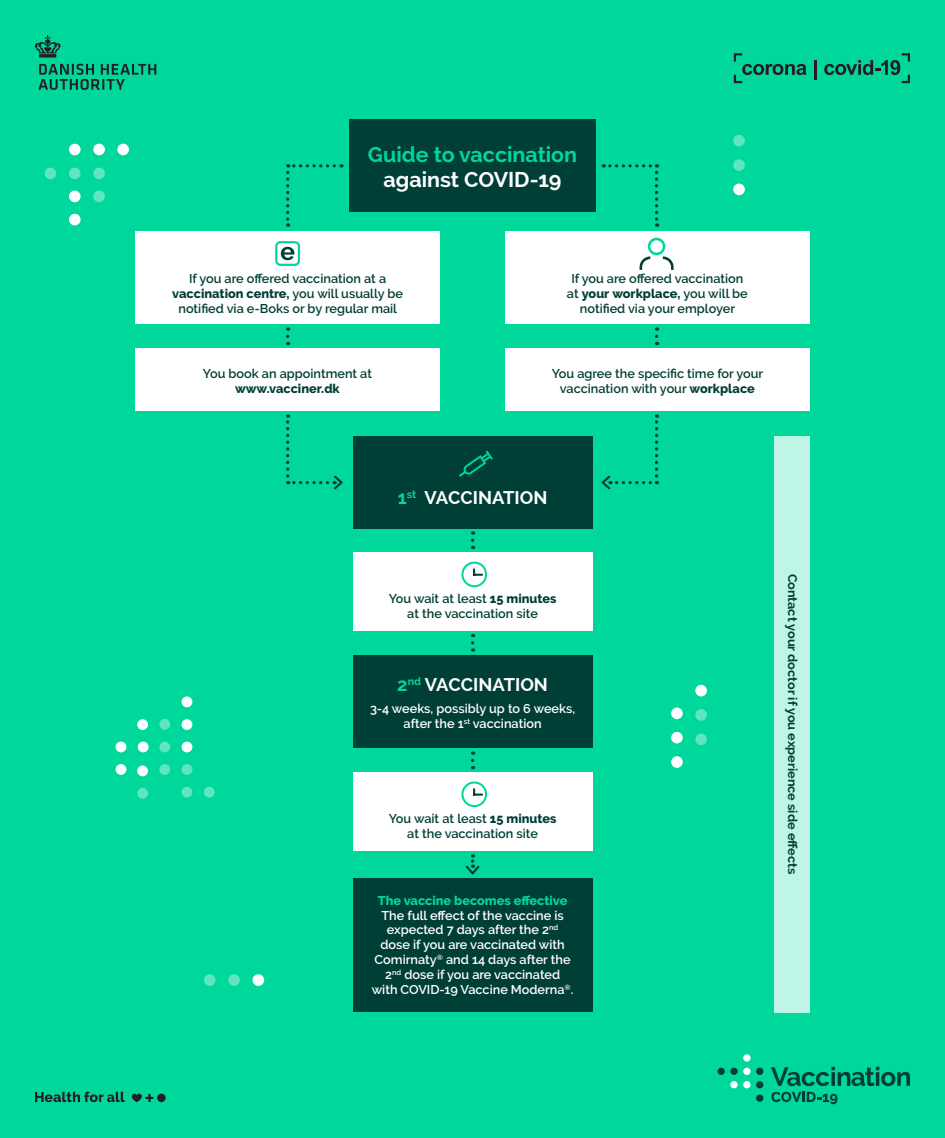
<style>
.page{position:relative;width:945px;height:1138px;background:#00d79b}
.page>*{position:absolute;margin:0;border:0;box-sizing:border-box;transform-origin:0 0}
.t1{font:700 21.44px/25px "Raleway";color:#00d79b;text-align:center}
.t2{font:700 18.38px "Raleway";color:#fff}
.t3{font:600 12.69px/14.9px "Raleway";color:#003f36;text-align:center}
.t4{font:600 12.69px/14.9px "Raleway";color:#fff;text-align:center}
.t5{font:700 12.69px "Raleway";color:#003f36}
.t6{font:800 12.69px "Raleway";color:#00d79b}
.s1{color:#fff}
.s2{font-weight:800}
.s3{color:#00d79b}
</style>
<div class="page">
<div style="left:349px;top:120px;width:247px;height:92px;background:#003f36"></div>
<div style="left:135px;top:348px;width:305px;height:63px;background:#fff"></div>
<div style="left:505px;top:348px;width:305px;height:63px;background:#fff"></div>
<div style="left:774px;top:436px;width:36px;height:576px;background:#bff5e6"></div>
<svg style="left:471px;top:540px;width:3px;height:9px"></svg>
<svg style="left:655px;top:327px;width:3px;height:18px"></svg>
<svg style="left:286px;top:327px;width:3px;height:18px"></svg>
<svg style="left:471px;top:643px;width:3px;height:8px"></svg>
<svg style="left:471px;top:751px;width:3px;height:18px"></svg>
<svg style="left:286px;top:164px;width:48px;height:63px"></svg>
<svg style="left:610px;top:164px;width:48px;height:63px"></svg>
<div style="left:135px;top:232px;width:305px;height:92px;background:#fff"></div>
<div style="left:275px;top:241px;width:25px;height:25px;border:2px solid #00d79b;border-radius:4px"></div>
<svg style="left:281px;top:247px;width:13px;height:13px"></svg>
<div style="left:505px;top:232px;width:305px;height:92px;background:#fff"></div>
<svg style="left:640px;top:238px;width:34px;height:32px"></svg>
<div style="left:353px;top:436px;width:239px;height:92px;background:#003f36"></div>
<svg style="left:459px;top:450px;width:34px;height:27px"></svg>
<div style="left:353px;top:655px;width:239px;height:93px;background:#003f36"></div>
<div style="left:353px;top:553px;width:239px;height:78px;background:#fff"></div>
<svg style="left:461px;top:561px;width:26px;height:26px"></svg>
<div style="left:353px;top:772px;width:239px;height:79px;background:#fff"></div>
<svg style="left:461px;top:781px;width:26px;height:26px"></svg>
<div style="left:353px;top:878px;width:239px;height:134px;background:#003f36"></div>
<svg style="left:465px;top:854px;width:15px;height:21px"></svg>
<svg style="left:286px;top:414px;width:57px;height:76px"></svg>
<svg style="left:601px;top:414px;width:57px;height:76px"></svg>
<div style="left:695px;top:709px;width:12px;height:11px;background:#5fe5c0;border-radius:50%"></div>
<svg style="left:695px;top:733px;width:12px;height:12px"></svg>
<div style="left:695px;top:685px;width:12px;height:11px;background:#fff;border-radius:50%"></div>
<div style="left:671px;top:707px;width:12px;height:12px;background:#fff;border-radius:50%"></div>
<div style="left:671px;top:732px;width:12px;height:11px;background:#fff;border-radius:50%"></div>
<div style="left:671px;top:756px;width:12px;height:12px;background:#fff;border-radius:50%"></div>
<div style="left:733px;top:183px;width:12px;height:12px;background:#fff;border-radius:50%"></div>
<svg style="left:733px;top:159px;width:12px;height:12px"></svg>
<div style="left:733px;top:135px;width:12px;height:11px;background:#5fe5c0;border-radius:50%"></div>
<div style="left:253px;top:974px;width:11px;height:12px;background:#fff;border-radius:50%"></div>
<svg style="left:228px;top:974px;width:12px;height:12px"></svg>
<svg style="left:204px;top:974px;width:12px;height:12px"></svg>
<div style="left:69px;top:144px;width:12px;height:11px;background:#fff;border-radius:50%"></div>
<div style="left:69px;top:191px;width:12px;height:11px;background:#fff;border-radius:50%"></div>
<div style="left:69px;top:214px;width:12px;height:11px;background:#fff;border-radius:50%"></div>
<div style="left:117px;top:144px;width:12px;height:11px;background:#fff;border-radius:50%"></div>
<svg style="left:69px;top:167px;width:12px;height:12px"></svg>
<div style="left:45px;top:167px;width:11px;height:12px;background:#5fe5c0;border-radius:50%"></div>
<svg style="left:93px;top:167px;width:12px;height:12px"></svg>
<div style="left:93px;top:191px;width:12px;height:11px;background:#5fe5c0;border-radius:50%"></div>
<div style="left:93px;top:144px;width:12px;height:11px;background:#fff;border-radius:50%"></div>
<svg style="left:159px;top:741px;width:11px;height:11px"></svg>
<div style="left:137px;top:788px;width:11px;height:10px;background:#5fe5c0;border-radius:50%"></div>
<svg style="left:204px;top:786px;width:11px;height:11px"></svg>
<div style="left:182px;top:786px;width:10px;height:11px;background:#5fe5c0;border-radius:50%"></div>
<div style="left:159px;top:764px;width:11px;height:11px;background:#5fe5c0;border-radius:50%"></div>
<div style="left:159px;top:719px;width:11px;height:10px;background:#5fe5c0;border-radius:50%"></div>
<div style="left:182px;top:764px;width:10px;height:11px;background:#5fe5c0;border-radius:50%"></div>
<div style="left:182px;top:741px;width:10px;height:11px;background:#fff;border-radius:50%"></div>
<div style="left:182px;top:719px;width:10px;height:11px;background:#fff;border-radius:50%"></div>
<div style="left:138px;top:741px;width:11px;height:11px;background:#fff;border-radius:50%"></div>
<div style="left:137px;top:719px;width:11px;height:11px;background:#fff;border-radius:50%"></div>
<div style="left:137px;top:765px;width:11px;height:11px;background:#fff;border-radius:50%"></div>
<div style="left:116px;top:741px;width:10px;height:11px;background:#fff;border-radius:50%"></div>
<div style="left:182px;top:696px;width:10px;height:11px;background:#fff;border-radius:50%"></div>
<div style="left:116px;top:764px;width:10px;height:11px;background:#fff;border-radius:50%"></div>
<svg style="left:35px;top:35px;width:26px;height:23px"></svg>
<svg style="left:38px;top:64px;width:118px;height:26px"></svg>
<svg style="left:734px;top:53px;width:72px;height:30px"></svg>
<svg style="left:814px;top:60px;width:2px;height:19px"></svg>
<svg style="left:824px;top:53px;width:86px;height:30px"></svg>
<svg style="left:132px;top:1093px;width:34px;height:9px"></svg>
<svg style="left:35px;top:1091px;width:90px;height:11px"></svg>
<div style="left:717px;top:1067px;width:8px;height:7px;background:#003f36;border-radius:50%"></div>
<div style="left:743px;top:1081px;width:8px;height:7px;background:#fff;border-radius:50%"></div>
<div style="left:743px;top:1067px;width:8px;height:7px;background:#fff;border-radius:50%"></div>
<div style="left:743px;top:1054px;width:8px;height:7px;background:#fff;border-radius:50%"></div>
<div style="left:756px;top:1067px;width:7px;height:7px;background:#003f36;border-radius:50%"></div>
<div style="left:756px;top:1081px;width:7px;height:7px;background:#003f36;border-radius:50%"></div>
<div style="left:756px;top:1094px;width:7px;height:7px;background:#003f36;border-radius:50%"></div>
<div style="left:730px;top:1067px;width:8px;height:7px;background:#003f36;border-radius:50%"></div>
<div style="left:730px;top:1081px;width:8px;height:7px;background:#fff;border-radius:50%"></div>
<svg style="left:771px;top:1066px;width:139px;height:38px"></svg>
<h1 class="t1" style="left:368px;top:142px;width:211px">Guide to vaccination <span class="s1">against COVID-19</span></h1>
<p class="t3" style="left:172px;top:271px;width:232px">If you are offered vaccination at a <span class="s2">vaccination centre,</span> you will usually be notified via e-Boks or by regular mail</p>
<p class="t3" style="left:203px;top:366px;width:171px">You book an appointment at <span class="s2">www.vacciner.dk</span></p>
<p class="t3" style="left:567px;top:271px;width:182px">If you are offered vaccination at <span class="s2">your workplace,</span> you will be notified via your employer</p>
<p class="t3" style="left:552px;top:366px;width:213px">You agree the specific time for your vaccination with your <span class="s2">workplace</span></p>
<h2 class="t2" style="left:398px;top:487px;width:151px"><span class="s3">1</span><sup>st</sup> VACCINATION</h2>
<p class="t3" style="left:389px;top:591px;width:169px">You wait at least <span class="s2">15 minutes </span>at the vaccination site</p>
<h2 class="t2" style="left:397px;top:673px;width:152px"><span class="s3">2</span><sup>nd</sup> VACCINATION</h2>
<p class="t4" style="left:370px;top:701px;width:207px">3-4 weeks, possibly up to 6 weeks, after the 1<sup>st</sup> vaccination</p>
<p class="t3" style="left:389px;top:811px;width:169px">You wait at least <span class="s2">15 minutes </span>at the vaccination site</p>
<h3 class="t6" style="left:378px;top:893px;width:191px">The vaccine becomes effective</h3>
<p class="t4" style="left:372px;top:907px;width:203px">The full effect of the vaccine is expected 7 days after the 2<sup>nd </sup>dose if you are vaccinated with<br>Comirnaty<sup>®</sup> and 14 days after the<br>2<sup>nd</sup> dose if you are vaccinated with COVID-19 Vaccine Moderna<sup>®</sup>.</p>
<h2 class="t5" style="left:800px;top:573px;width:302px;rotate:90deg">Contact your doctor if you experience side effects</h2>
</div>
